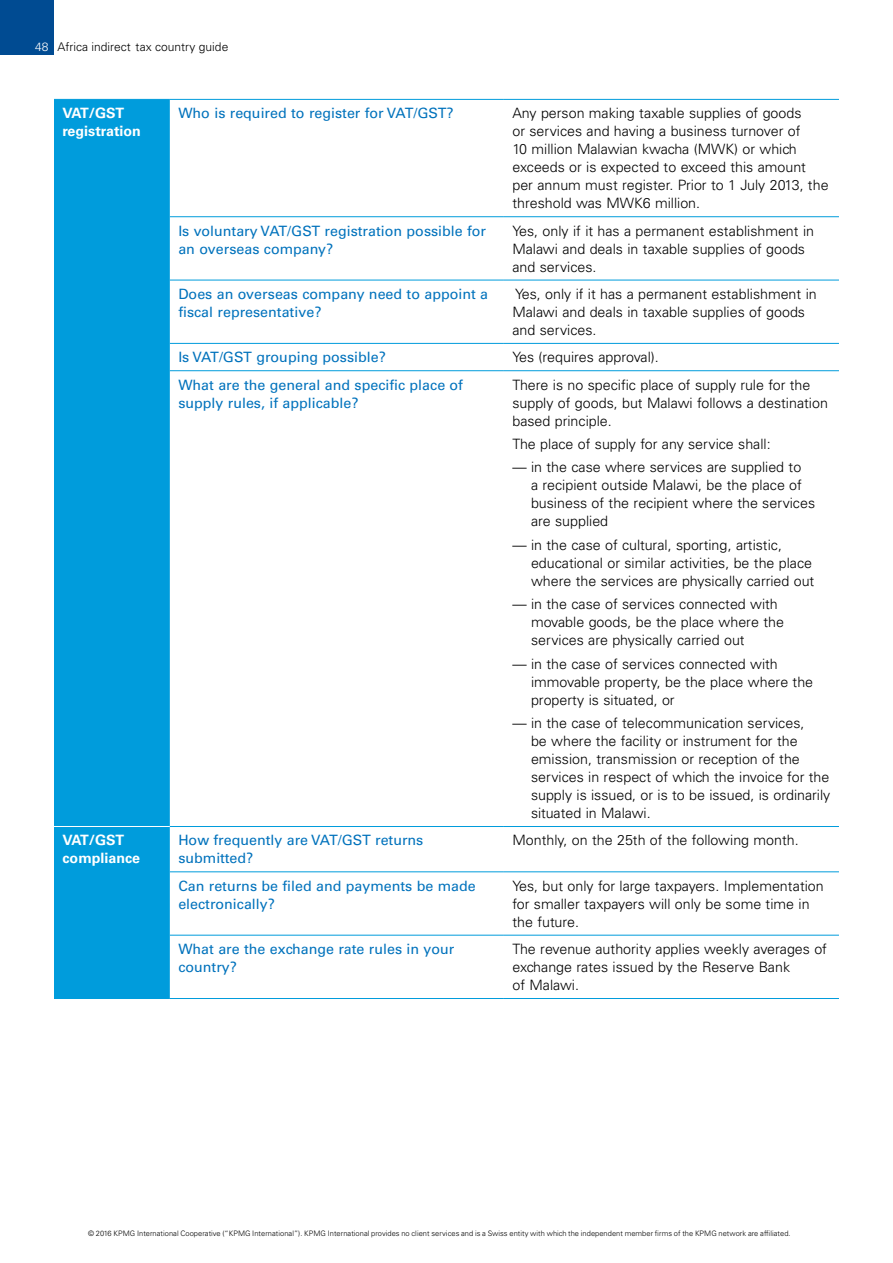
<style>
.page{position:relative;width:893px;height:1263px;background:#fff}
.page>*{position:absolute;margin:0;border:0;box-sizing:border-box;transform-origin:0 0}
.t1{font:300 14.25px/18px "Univers LT Std";color:#000}
.t2{font:14.25px/18px "Univers LT Std";color:#0072bc}
.t3{font:700 14.25px/18px "Univers LT Std";color:#fff}
.t4{font:300 12px "Univers LT Std";color:#000}
.t5{font:300 7.5px "Univers LT Std";letter-spacing:.005em;color:#000}
.s1{color:#fff}
</style>
<div class="page">
<div style="left:0;top:0;width:54px;height:55px;background:#004b92"></div>
<div style="left:54px;top:100px;width:116px;height:898px;background:#009cdc"></div>
<hr style="left:170px;top:998px;width:334px;height:1px;background:#009cdc">
<hr style="left:504px;top:998px;width:335px;height:1px;background:#009cdc">
<hr style="left:54px;top:998px;width:116px;height:1px;background:#009cdc">
<hr style="left:170px;top:99px;width:334px;height:1px;background:#009cdc">
<hr style="left:504px;top:99px;width:335px;height:1px;background:#009cdc">
<hr style="left:170px;top:216px;width:334px;height:1px;background:#009cdc">
<hr style="left:504px;top:216px;width:335px;height:1px;background:#009cdc">
<hr style="left:170px;top:280px;width:334px;height:1px;background:#009cdc">
<hr style="left:504px;top:280px;width:335px;height:1px;background:#009cdc">
<hr style="left:170px;top:343px;width:334px;height:1px;background:#009cdc">
<hr style="left:504px;top:343px;width:335px;height:1px;background:#009cdc">
<hr style="left:170px;top:370px;width:334px;height:1px;background:#009cdc">
<hr style="left:504px;top:370px;width:335px;height:1px;background:#009cdc">
<hr style="left:170px;top:826px;width:334px;height:1px;background:#009cdc">
<hr style="left:504px;top:826px;width:335px;height:1px;background:#009cdc">
<hr style="left:170px;top:871px;width:334px;height:1px;background:#009cdc">
<hr style="left:504px;top:871px;width:335px;height:1px;background:#009cdc">
<hr style="left:170px;top:935px;width:334px;height:1px;background:#009cdc">
<hr style="left:504px;top:935px;width:335px;height:1px;background:#009cdc">
<hr style="left:54px;top:826px;width:116px;height:1px;background:#fff">
<hr style="left:54px;top:99px;width:116px;height:1px;background:#009cdc">
<p class="t4" style="left:35px;top:40px;width:195px"><span class="s1">48</span> Africa indirect tax country guide</p>
<p class="t3" style="left:63px;top:104px;width:80px">VAT/GST registration</p>
<p class="t3" style="left:63px;top:831px;width:79px">VAT/GST compliance</p>
<p class="t2" style="left:178px;top:104px;width:277px">Who is required to register for VAT/GST?</p>
<p class="t1" style="left:512px;top:104px;width:318px">Any person making taxable supplies of goods<br>or services and having a business turnover of<br>10 million Malawian kwacha (MWK) or which exceeds or is expected to exceed this amount per annum must register. Prior to 1 July 2013, the threshold was MWK6 million.</p>
<p class="t2" style="left:178px;top:222px;width:309px">Is voluntary VAT/GST registration possible for an overseas company?</p>
<p class="t1" style="left:512px;top:221px;width:303px">Yes, only if it has a permanent establishment in<br>Malawi and deals in taxable supplies of goods and services.</p>
<p class="t2" style="left:178px;top:285px;width:311px">Does an overseas company need to appoint a fiscal representative?</p>
<p class="t1" style="left:512px;top:285px;width:306px">Yes, only if it has a permanent establishment in<br>Malawi and deals in taxable supplies of goods and services.</p>
<p class="t2" style="left:178px;top:348px;width:209px">Is VAT/GST grouping possible?</p>
<p class="t1" style="left:512px;top:348px;width:148px">Yes (requires approval).</p>
<p class="t2" style="left:178px;top:376px;width:286px">What are the general and specific place of supply rules, if applicable?</p>
<p class="t1" style="left:512px;top:375px;width:317px">There is no specific place of supply rule for the supply of goods, but Malawi follows a destination based principle.</p>
<p class="t1" style="left:512px;top:435px;width:260px">The place of supply for any service shall:</p>
<p class="t1" style="left:531px;top:458px;width:286px;text-indent:-19px">— in the case where services are supplied to<br>a recipient outside Malawi, be the place of business of the recipient where the services are supplied</p>
<p class="t1" style="left:531px;top:536px;width:285px;text-indent:-19px">— in the case of cultural, sporting, artistic, educational or similar activities, be the place where the services are physically carried out</p>
<p class="t1" style="left:531px;top:595px;width:254px;text-indent:-19px">— in the case of services connected with movable goods, be the place where the services are physically carried out</p>
<p class="t1" style="left:531px;top:654px;width:284px;text-indent:-19px">— in the case of services connected with immovable property, be the place where the property is situated, or</p>
<p class="t1" style="left:531px;top:714px;width:301px;text-indent:-19px">— in the case of telecommunication services,<br>be where the facility or instrument for the emission, transmission or reception of the services in respect of which the invoice for the supply is issued, or is to be issued, is ordinarily situated in Malawi.</p>
<p class="t2" style="left:178px;top:831px;width:247px">How frequently are VAT/GST returns submitted?</p>
<p class="t1" style="left:512px;top:831px;width:288px">Monthly, on the 25th of the following month.</p>
<p class="t2" style="left:178px;top:877px;width:299px">Can returns be filed and payments be made electronically?</p>
<p class="t1" style="left:512px;top:876px;width:313px">Yes, but only for large taxpayers. Implementation for smaller taxpayers will only be some time in the future.</p>
<p class="t2" style="left:178px;top:940px;width:278px">What are the exchange rate rules in your country?</p>
<p class="t1" style="left:512px;top:940px;width:316px">The revenue authority applies weekly averages of exchange rates issued by the Reserve Bank<br>of Malawi.</p>
<p class="t5" style="left:88px;top:1229px;width:704px">© 2016 KPMG International Cooperative (“KPMG International”). KPMG International provides no client services and is a Swiss entity with which the independent member firms of the KPMG network are affiliated.</p>
</div>
